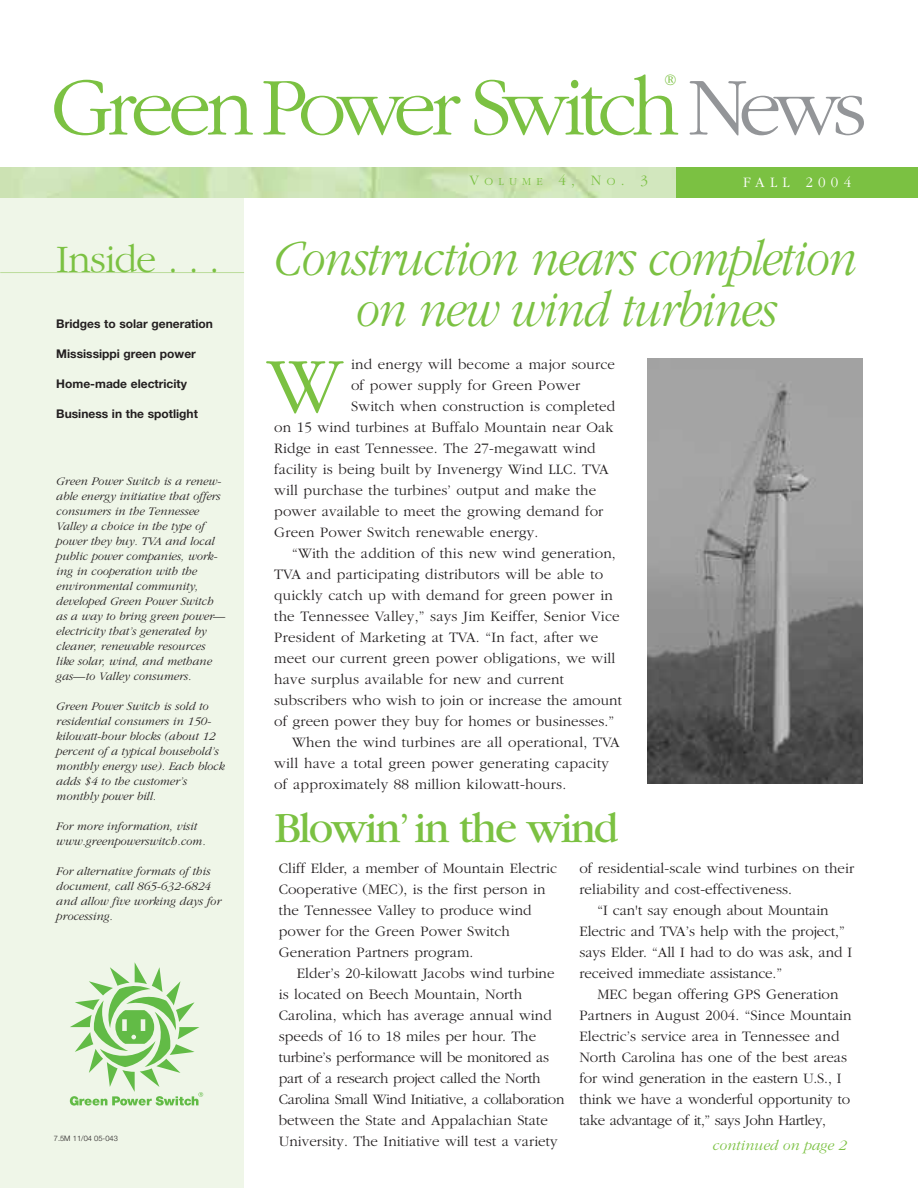
<style>
.page{position:relative;width:918px;height:1188px;background:#fff}
.page>*{position:absolute;margin:0;border:0;box-sizing:border-box;transform-origin:0 0}
.t1{font:300 85.5px "Garamond";letter-spacing:-.08em;color:#7bc142}
.t2{font:300 82.5px "Garamond";color:#7bc142}
.t3{font:italic 300 52.5px/51px "Garamond";letter-spacing:-.025em;color:#7bc142;text-align:center;scale:.89 1}
.t4{font:45px "Garamond";letter-spacing:-.04em;color:#7bc142}
.t5{font:300 40.5px "Garamond";letter-spacing:-.025em;color:#7bc142}
.t6{font:300 16.5px "Garamond";color:#7bc142}
.t7{font:300 15px/21px "Garamond";letter-spacing:.005em;color:#231f20}
.t8{font:300 15px "Garamond";letter-spacing:-.025em;color:#231f20}
.t9{font:italic 300 15px "Garamond";color:#7bc142}
.t10{font:300 15px "Garamond";color:#7bc142}
.t11{font:300 15px "Garamond";letter-spacing:.35em;color:#fff}
.t12{font:italic 300 12px/15px "Garamond";color:#231f20}
.t13{font:700 12px "Helvetica Neue";color:#231f20}
.t14{font:300 7.5px "Helvetica Neue";color:#231f20}
.s1{color:#939598}
.s2{font-size:11.25px}
</style>
<div class="page">
<div style="left:0;top:190px;width:244px;height:998px;background:#eff6e8"></div>
<img style="left:0;top:168px;width:676px;height:30px">
<div style="left:676px;top:168px;width:242px;height:30px;background:#7bc142"></div>
<hr style="left:0;top:272px;width:244px;height:1px;background:#bbdc9b">
<svg style="left:70px;top:962px;width:133px;height:144px"></svg>
<img style="left:648px;top:358px;width:214px;height:425px">
<h1 class="t1" style="left:51px;top:74px;width:818px">Green Power Switch <span class="s1">News</span></h1>
<p class="t6" style="left:664px;top:74px;width:14px">®</p>
<h3 class="t5" style="left:56px;top:244px;width:165px">Inside . . .</h3>
<p class="t13" style="left:56px;top:320px;width:158px">Bridges to solar generation</p>
<p class="t13" style="left:56px;top:350px;width:141px">Mississippi green power</p>
<p class="t13" style="left:56px;top:380px;width:132px">Home-made electricity</p>
<p class="t13" style="left:56px;top:410px;width:143px">Business in the spotlight</p>
<p class="t12" style="left:56px;top:475px;width:171px">Green Power Switch is a renew&shy;able energy initiative that offers consumers in the Tennessee<br>Valley a choice in the type of power they buy. TVA and local public power companies, work&shy;ing in cooperation with the environmental community, developed Green Power Switch as a way to bring green power— electricity that’s generated by cleaner, renewable resources like solar, wind, and methane gas—to Valley consumers.</p>
<p class="t12" style="left:56px;top:700px;width:170px">Green Power Switch is sold to residential consumers in 150- kilowatt-hour blocks (about 12 percent of a typical household’s monthly energy use). Each block adds $4 to the customer’s monthly power bill.</p>
<p class="t12" style="left:56px;top:820px;width:151px">For more information, visit www.greenpowerswitch.com.</p>
<p class="t12" style="left:56px;top:865px;width:166px">For alternative formats of this document, call 865-632-6824 and allow five working days for processing.</p>
<p class="t14" style="left:54px;top:1135px;width:66px">7.5M 11/04 05-043</p>
<p class="t10" style="left:470px;top:175px;width:180px">V<span class="s2">OLUME</span> 4, N<span class="s2">O</span>. 3</p>
<p class="t11" style="left:743px;top:177px;width:110px">FALL 2004</p>
<h3 class="t3" style="left:273px;top:237px;width:657px">Construction nears completion on new wind turbines</h3>
<h2 class="t2" style="left:267px;top:354px;width:77px">W</h2>
<p class="t7" style="left:351px;top:355px;width:266px">ind energy will become a major source</p>
<p class="t7" style="left:351px;top:376px;width:231px">of power supply for Green Power</p>
<p class="t7" style="left:351px;top:397px;width:266px">Switch when construction is completed</p>
<p class="t7" style="left:274px;top:418px;width:341px">on 15 wind turbines at Buffalo Mountain near Oak</p>
<p class="t7" style="left:274px;top:439px;width:323px">Ridge in east Tennessee. The 27-megawatt wind</p>
<p class="t7" style="left:274px;top:460px;width:336px">facility is being built by Invenergy Wind LLC. TVA</p>
<p class="t7" style="left:274px;top:481px;width:324px">will purchase the turbines’ output and make the</p>
<p class="t7" style="left:274px;top:502px;width:331px">power available to meet the growing demand for</p>
<p class="t7" style="left:274px;top:523px;width:266px">Green Power Switch renewable energy.</p>
<p class="t7" style="left:292px;top:544px;width:325px">“With the addition of this new wind generation,</p>
<p class="t7" style="left:274px;top:565px;width:331px">TVA and participating distributors will be able to</p>
<p class="t7" style="left:274px;top:586px;width:340px">quickly catch up with demand for green power in</p>
<p class="t7" style="left:274px;top:607px;width:347px">the Tennessee Valley,” says Jim Keiffer, Senior Vice</p>
<p class="t7" style="left:274px;top:628px;width:326px">President of Marketing at TVA. “In fact, after we</p>
<p class="t7" style="left:274px;top:649px;width:343px">meet our current green power obligations, we will</p>
<p class="t7" style="left:274px;top:670px;width:291px">have surplus available for new and current</p>
<p class="t7" style="left:274px;top:691px;width:349px">subscribers who wish to join or increase the amount</p>
<p class="t7" style="left:274px;top:712px;width:342px">of green power they buy for homes or businesses.”</p>
<p class="t7" style="left:292px;top:733px;width:329px">When the wind turbines are all operational, TVA</p>
<p class="t7" style="left:274px;top:754px;width:336px">will have a total green power generating capacity</p>
<p class="t7" style="left:274px;top:775px;width:294px">of approximately 88 million kilowatt-hours.</p>
<h3 class="t4" style="left:275px;top:812px;width:345px">Blowin’in the wind</h3>
<p class="t7" style="left:279px;top:859px;width:280px">Cliff Elder, a member of Mountain Electric Cooperative (MEC), is the first person in the Tennessee Valley to produce wind power for the Green Power Switch Generation Partners program.</p>
<p class="t7" style="left:279px;top:964px;width:287px;text-indent:18px">Elder’s 20-kilowatt Jacobs wind turbine is located on Beech Mountain, North Carolina, which has average annual wind speeds of 16 to 18 miles per hour. The turbine’s performance will be monitored as part of a research project called the North Carolina Small Wind Initiative, a collaboration between the State and Appalachian State University. The Initiative will test a variety</p>
<p class="t7" style="left:579px;top:859px;width:276px">of residential-scale wind turbines on their</p>
<p class="t7" style="left:579px;top:880px;width:214px">reliability and cost-effectiveness.</p>
<p class="t7" style="left:597px;top:901px;width:233px">“I can't say enough about Mountain</p>
<p class="t7" style="left:579px;top:922px;width:267px">Electric and TVA’s help with the project,”</p>
<p class="t7" style="left:579px;top:943px;width:275px">says Elder. “All I had to do was ask, and I</p>
<p class="t7" style="left:579px;top:964px;width:204px">received immediate assistance.”</p>
<p class="t7" style="left:597px;top:985px;width:243px">MEC began offering GPS Generation</p>
<p class="t7" style="left:579px;top:1006px;width:274px">Partners in August 2004. “Since Mountain</p>
<p class="t7" style="left:579px;top:1027px;width:262px">Electric’s service area in Tennessee and</p>
<p class="t7" style="left:579px;top:1048px;width:269px">North Carolina has one of the best areas</p>
<p class="t7" style="left:579px;top:1069px;width:264px">for wind generation in the eastern U.S., I</p>
<p class="t7" style="left:579px;top:1090px;width:272px">think we have a wonderful opportunity to</p>
<p class="t8" style="left:579px;top:1114px;width:248px">take advantage of it,” says John Hartley,</p>
<p class="t9" style="left:713px;top:1140px;width:136px">continued on page 2</p>
</div>
